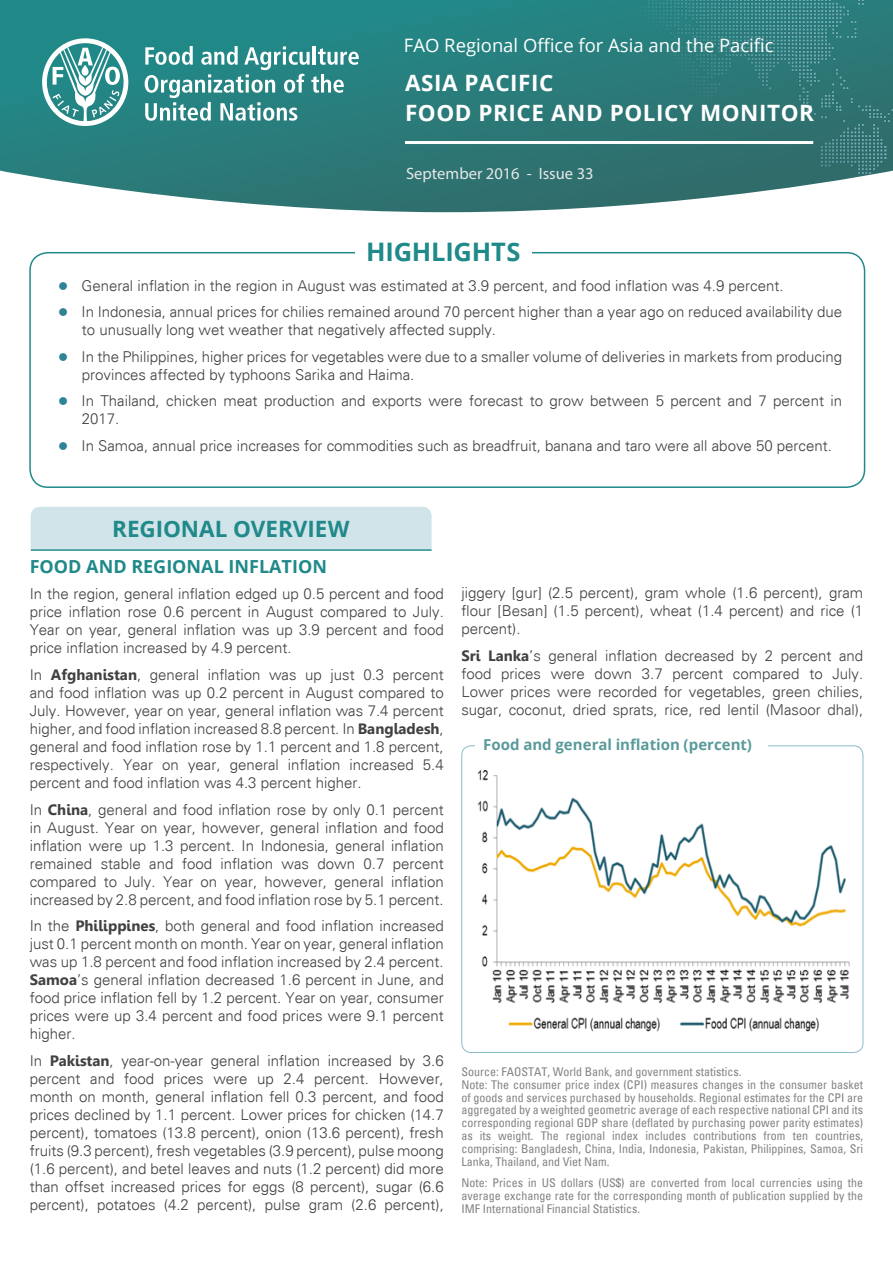
<style>
.page{position:relative;width:893px;height:1263px;background:#fff}
.page>*{position:absolute;margin:0;border:0;box-sizing:border-box;transform-origin:0 0}
.t1{font:700 25.5px "Open Sans";letter-spacing:-.005em;color:#208989}
.t2{font:700 22.5px/29.5px "Open Sans";letter-spacing:.025em;color:#fff}
.t3{font:700 22.5px "Open Sans";letter-spacing:.005em;color:#208989}
.t4{font:18.45px "Open Sans";color:#fff}
.t5{font:700 18px "Open Sans";color:#208989}
.t6{font:16.5px "Myriad Pro";color:#e6e7e8}
.t7{font:300 15px/18px "Univers";color:#414042;text-align:justify}
.t8{font:700 15px "Open Sans";color:#5a9a9a}
.t9{font:condensed 12px/12.9px "Univers";color:#808285}
.s1{font-family:"Gisha";font-weight:700}
</style>
<div class="page">
<svg style="left:0;top:0;width:880px;height:212px;background:#3d8988"></svg>
<img style="left:634px;top:0;width:259px;height:173px">
<svg style="left:42px;top:38px;width:86px;height:88px"></svg>
<svg style="left:145px;top:46px;width:214px;height:75px"></svg>
<hr style="left:405px;top:141px;width:408px;height:3px;background:#fff">
<img style="left:477px;top:770px;width:373px;height:262px">
<div style="left:31px;top:507px;width:401px;height:42px;background:#d1e4ea"></div>
<hr style="left:31px;top:549px;width:401px;height:2px;background:#208989">
<div style="left:29px;top:252px;width:836px;height:236px;border:2px solid #208989;border-radius:18px"></div>
<div style="left:355px;top:226px;width:176px;height:50px;background:#fff"></div>
<p class="t4" style="left:404px;top:33px;width:371px">FAO Regional Office for Asia and the Pacific</p>
<h2 class="t2" style="left:405px;top:68px;width:411px">ASIA PACIFIC<br>FOOD PRICE AND POLICY MONITOR</h2>
<p class="t6" style="left:406px;top:163px;width:189px">September 2016 - Issue 33</p>
<h1 class="t1" style="left:366px;top:234px;width:140px">HIGHLIGHTS</h1>
<p class="t7" style="left:82px;top:272px;width:762px;line-height:26.5px">General inflation in the region in August was estimated at 3.9 percent, and food inflation was 4.9 percent.<br>In Indonesia, annual prices for chilies remained around 70 percent higher than a year ago on reduced availability due</p>
<p class="t7" style="left:82px;top:317px;width:762px;line-height:26.5px">to unusually long wet weather that negatively affected supply.<br>In the Philippines, higher prices for vegetables were due to a smaller volume of deliveries in markets from producing</p>
<p class="t7" style="left:82px;top:361px;width:762px;line-height:26.5px">provinces affected by typhoons Sarika and Haima.<br>In Thailand, chicken meat production and exports were forecast to grow between 5 percent and 7 percent in</p>
<p class="t7" style="left:82px;top:406px;width:752px;line-height:26.5px">2017.<br>In Samoa, annual price increases for commodities such as breadfruit, banana and taro were all above 50 percent.</p>
<h2 class="t3" style="left:112px;top:512px;width:58px">REGION</h2>
<h2 class="t3" style="left:199px;top:512px;width:152px">AL OVERVIEW</h2>
<p class="t5" style="left:30px;top:554px;width:14px">FOOD</p>
<p class="t5" style="left:86px;top:554px;width:92px">AND REGION</p>
<p class="t5" style="left:201px;top:554px;width:38px">AL INFL</p>
<p class="t5" style="left:269px;top:554px;width:25px">ATION</p>
<p class="t7" style="left:30px;top:585px;width:416px">In the region, general inflation edged up 0.5 percent and food price inflation rose 0.6 percent in August compared to July.<br>Year on year, general inflation was up 3.9 percent and food price inflation increased by 4.9 percent.</p>
<p class="t7" style="left:30px;top:666px;width:416px">In <span class="s1">Afghanistan</span>, general inflation was up just 0.3 percent and food inflation was up 0.2 percent in August compared to July. However, year on year, general inflation was 7.4 percent higher, and food inflation increased 8.8 percent. In <span class="s1">Bangladesh</span>, general and food inflation rose by 1.1 percent and 1.8 percent, respectively. Year on year, general inflation increased 5.4 percent and food inflation was 4.3 percent higher.</p>
<p class="t7" style="left:30px;top:800px;width:416px">In <span class="s1">China</span>, general and food inflation rose by only 0.1 percent in August. Year on year, however, general inflation and food inflation were up 1.3 percent. In Indonesia, general inflation remained stable and food inflation was down 0.7 percent compared to July. Year on year, however, general inflation increased by 2.8 percent, and food inflation rose by 5.1 percent.</p>
<p class="t7" style="left:30px;top:917px;width:416px">In the <span class="s1">Philippines</span>, both general and food inflation increased just 0.1 percent month on month. Year on year, general inflation was up 1.8 percent and food inflation increased by 2.4 percent.<br><span class="s1">Samoa</span>’s general inflation decreased 1.6 percent in June, and food price inflation fell by 1.2 percent. Year on year, consumer prices were up 3.4 percent and food prices were 9.1 percent higher.</p>
<p class="t7" style="left:30px;top:1051px;width:416px">In <span class="s1">Pakistan</span>, year-on-year general inflation increased by 3.6 percent and food prices were up 2.4 percent. However, month on month, general inflation fell 0.3 percent, and food prices declined by 1.1 percent. Lower prices for chicken (14.7 percent), tomatoes (13.8 percent), onion (13.6 percent), fresh fruits (9.3 percent), fresh vegetables (3.9 percent), pulse moong (1.6 percent), and betel leaves and nuts (1.2 percent) did more than offset increased prices for eggs (8 percent), sugar (6.6 percent), potatoes (4.2 percent), pulse gram (2.6 percent),</p>
<p class="t7" style="left:461px;top:584px;width:403px">jiggery [gur] (2.5 percent), gram whole (1.6 percent), gram flour [Besan] (1.5 percent), wheat (1.4 percent) and rice (1 percent).</p>
<p class="t7" style="left:461px;top:647px;width:403px"><span class="s1">Sri Lanka</span>’s general inflation decreased by 2 percent and food prices were down 3.7 percent compared to July.<br>Lower prices were recorded for vegetables, green chilies, sugar, coconut, dried sprats, rice, red lentil (Masoor dhal),</p>
<p class="t8" style="left:483px;top:734px;width:270px">FOOD AND GENERAL INFLATION (PERCENT)</p>
<p class="t9" style="left:461px;top:1065px;width:403px">Source: FAOSTAT, World Bank, and government statistics.<br>Note: The consumer price index (CPI) measures changes in the consumer basket of goods and services purchased by households. Regional estimates for the CPI are aggregated by a weighted geometric average of each respective national CPI and its corresponding regional GDP share (deflated by purchasing power parity estimates) as its weight. The regional index includes contributions from ten countries, comprising: Bangladesh, China, India, Indonesia, Pakistan, Philippines, Samoa, Sri Lanka, Thailand, and Viet Nam.</p>
<p class="t9" style="left:461px;top:1176px;width:403px;text-align:justify">Note: Prices in US dollars (US$) are converted from local currencies using the average exchange rate for the corresponding month of publication supplied by the IMF International Financial Statistics.</p>
</div>
